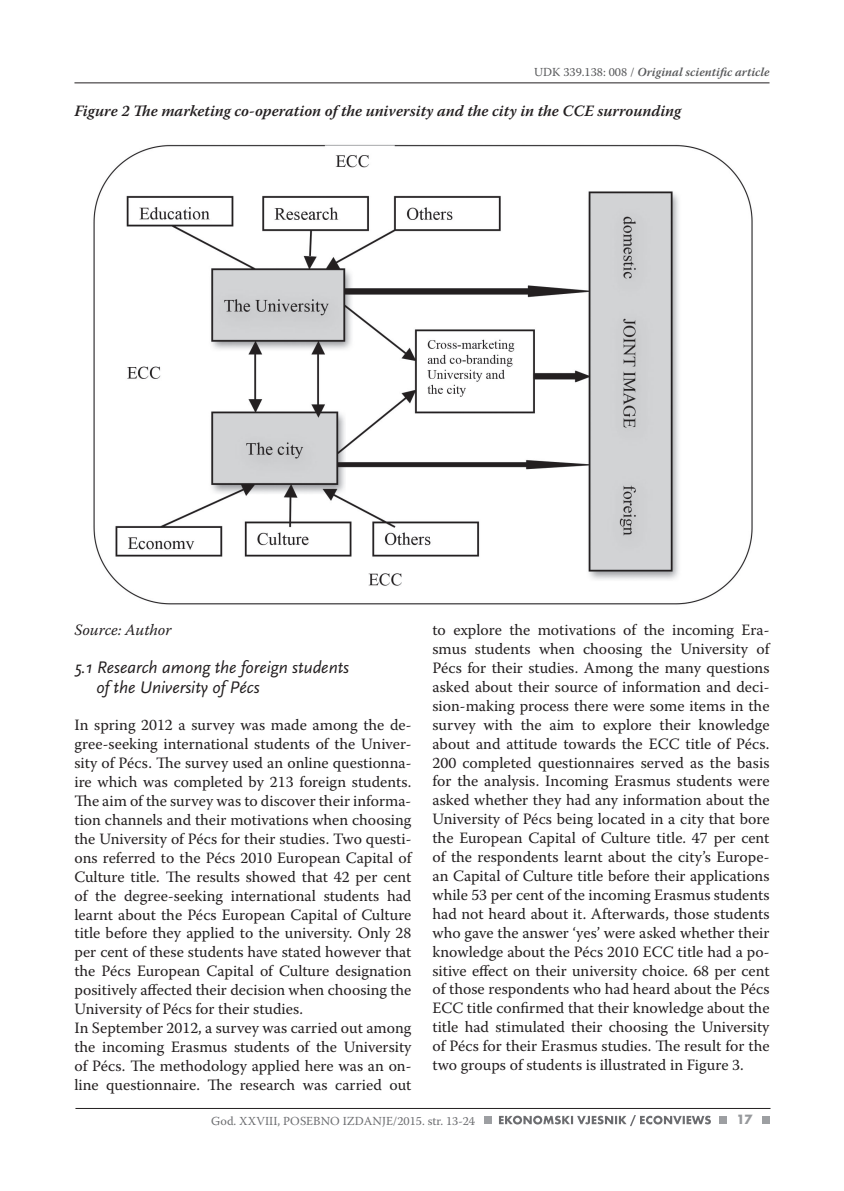
<style>
.page{position:relative;width:844px;height:1191px;background:#fff}
.page>*{position:absolute;margin:0;border:0;box-sizing:border-box;transform-origin:0 0}
.t1{font:italic 17.5px/19.2px "Scala Sans Pro";color:#231f20}
.t2{font:15.75px/18.9px "Warnock Pro";color:#231f20}
.t3{font:italic 600 15.75px "Warnock Pro";color:#231f20}
.t4{font:italic 15.75px "Warnock Pro";color:#231f20}
.t5{font:700 14px "Futura TOT";color:#97999c}
.t6{font:italic 600 12.25px "Warnock Pro";color:#57585a}
.t7{font:12.25px "Warnock Pro";color:#6c6d70}
.s1{font-weight:400;font-style:normal}
</style>
<div class="page">
<hr style="left:74px;top:83px;width:695px;height:1px;background:#231f20">
<hr style="left:75px;top:1108px;width:695px;height:1px;background:#231f20">
<div style="left:483px;top:1115px;width:8px;height:8px;background:#9d9fa2"></div>
<div style="left:718px;top:1115px;width:8px;height:8px;background:#9d9fa2"></div>
<div style="left:761px;top:1115px;width:8px;height:8px;background:#9d9fa2"></div>
<svg style="left:499px;top:1115px;width:211px;height:11px"></svg>
<img style="left:93px;top:144px;width:660px;height:461px">
<p class="t6" style="left:534px;top:65px;width:237px"><span class="s1">UDK 339.138: 008 /</span> Original scientific article</p>
<p class="t3" style="left:74px;top:101px;width:608px">Figure 2 The marketing co-operation of the university and the city in the CCE surrounding</p>
<p class="t4" style="left:74px;top:620px;width:98px">Source: Author</p>
<p class="t1" style="left:96px;top:658px;width:254px;text-indent:-22px">5.1 Research among the foreign students of the University of Pécs</p>
<p class="t2" style="left:74px;top:715px;width:338px">In spring 2012 a survey was made among the de&shy;gree-seeking international students of the Univer&shy;sity of Pécs. The survey used an online questionna&shy;ire which was completed by 213 foreign students.<br>The aim of the survey was to discover their informa&shy;tion channels and their motivations when choosing the University of Pécs for their studies. Two questi&shy;ons referred to the Pécs 2010 European Capital of Culture title. The results showed that 42 per cent of the degree-seeking international students had learnt about the Pécs European Capital of Culture title before they applied to the university. Only 28 per cent of these students have stated however that the Pécs European Capital of Culture designation positively affected their decision when choosing the University of Pécs for their studies.<br>In September 2012, a survey was carried out among the incoming Erasmus students of the University of Pécs. The methodology applied here was an on&shy;line questionnaire. The research was carried out</p>
<p class="t2" style="left:432px;top:620px;width:338px;text-align:justify">to explore the motivations of the incoming Era&shy;smus students when choosing the University of Pécs for their studies. Among the many questions asked about their source of information and deci&shy;sion-making process there were some items in the survey with the aim to explore their knowledge about and attitude towards the ECC title of Pécs.<br>200 completed questionnaires served as the basis for the analysis. Incoming Erasmus students were asked whether they had any information about the University of Pécs being located in a city that bore the European Capital of Culture title. 47 per cent of the respondents learnt about the city’s Europe&shy;an Capital of Culture title before their applications while 53 per cent of the incoming Erasmus students had not heard about it. Afterwards, those students who gave the answer ‘yes’ were asked whether their knowledge about the Pécs 2010 ECC title had a po&shy;sitive effect on their university choice. 68 per cent of those respondents who had heard about the Pécs ECC title confirmed that their knowledge about the title had stimulated their choosing the University of Pécs for their Erasmus studies. The result for the two groups of students is illustrated in Figure 3.</p>
<p class="t7" style="left:211px;top:1113px;width:265px">God. XXVIII, POSEBNO IZDANJE/2015. str. 13-24</p>
<p class="t5" style="left:736px;top:1111px;width:17px">17</p>
</div>
